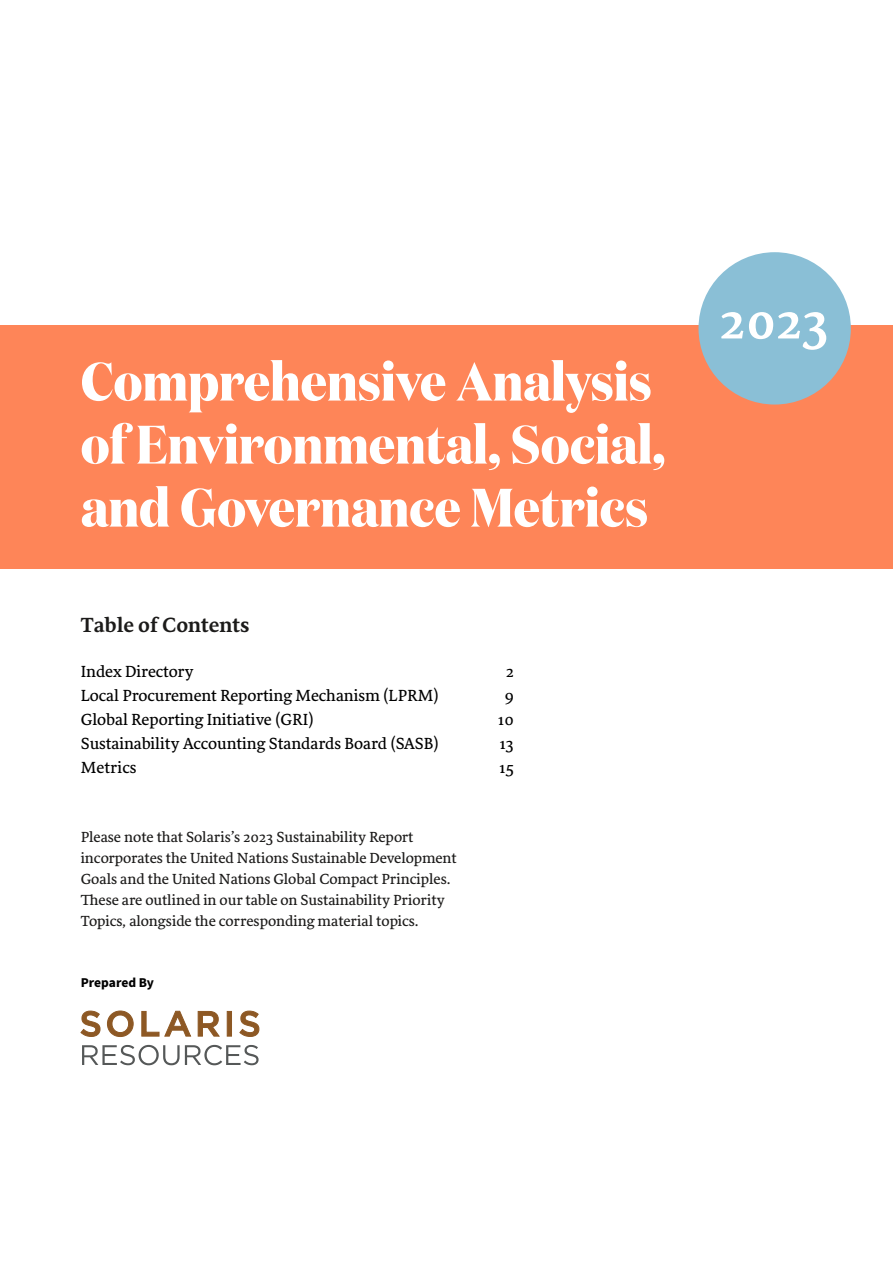
<style>
.page{position:relative;width:893px;height:1263px;background:#fff}
.page>*{position:absolute;margin:0;border:0;box-sizing:border-box;transform-origin:0 0}
.t1{font:54px/63px "Domaine Display Nr Bold Test";color:#fff}
.t2{font:700 52.8px "Sirba";color:#fff}
.t3{font:700 21px "Sirba";letter-spacing:-.005em;color:#1c1b1a}
.t4{font:16.5px "Sirba";color:#000}
.t5{font:15px/21px "Sirba";color:#1c1b1a}
.t6{font:700 13.5px "Source Sans Pro";letter-spacing:-.005em;color:#000}
</style>
<div class="page">
<div style="left:0;top:326px;width:893px;height:242px;background:#fe8558"></div>
<div style="left:698px;top:252px;width:153px;height:152px;background:#8abfd6;border-radius:50%"></div>
<svg style="left:81px;top:1011px;width:178px;height:26px"></svg>
<svg style="left:82px;top:1045px;width:177px;height:20px"></svg>
<h1 class="t1" style="left:81px;top:350px;width:586px">Comprehensive Analysis of Environmental, Social, and Governance Metrics</h1>
<h3 class="t3" style="left:81px;top:608px;width:170px">Table of Contents</h3>
<p class="t4" style="left:81px;top:659px;width:114px">Index Directory</p>
<p class="t4" style="left:506px;top:659px;width:10px">2</p>
<p class="t4" style="left:81px;top:683px;width:359px">Local Procurement Reporting Mechanism (LPRM)</p>
<p class="t4" style="left:505px;top:683px;width:11px">9</p>
<p class="t4" style="left:81px;top:707px;width:235px">Global Reporting Initiative (GRI)</p>
<p class="t4" style="left:498px;top:707px;width:18px">10</p>
<p class="t4" style="left:81px;top:731px;width:360px">Sustainability Accounting Standards Board (SASB)</p>
<p class="t4" style="left:500px;top:731px;width:16px">13</p>
<p class="t4" style="left:81px;top:755px;width:57px">Metrics</p>
<p class="t4" style="left:499px;top:755px;width:16px">15</p>
<p class="t5" style="left:81px;top:827px;width:377px">Please note that Solaris’s 2023 Sustainability Report incorporates the United Nations Sustainable Development Goals and the United Nations Global Compact Principles.<br>These are outlined in our table on Sustainability Priority Topics, alongside the corresponding material topics.</p>
<p class="t6" style="left:81px;top:973px;width:75px">Prepared By</p>
<h2 class="t2" style="left:719px;top:280px;width:112px">2023</h2>
</div>
